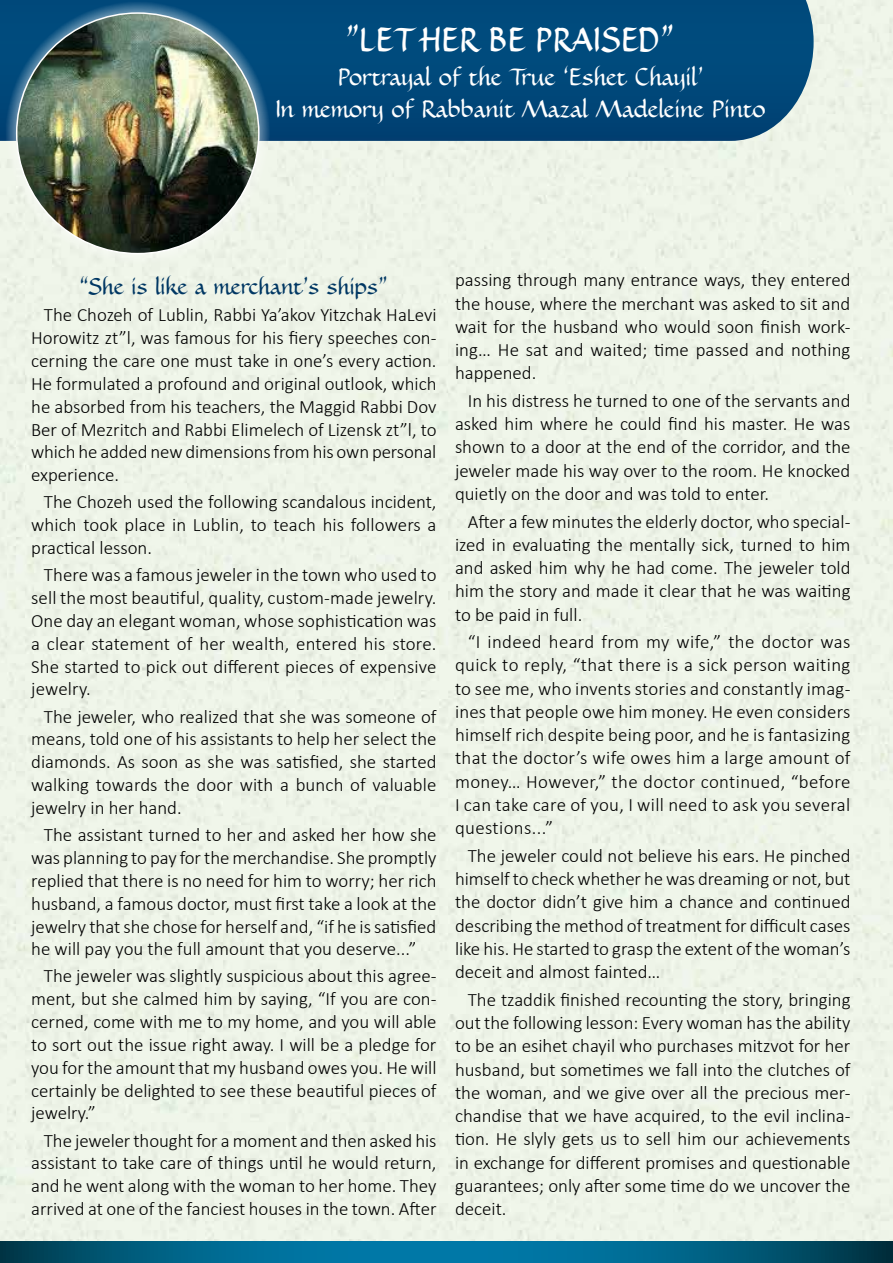
<style>
.page{position:relative;width:893px;height:1263px;background:#fff}
.page>*{position:absolute;margin:0;border:0;box-sizing:border-box;transform-origin:0 0}
.t1{font:700 31.5px "Demi Tasse";letter-spacing:.01em;color:#fff;scale:.92 1}
.t2{font:22.5px/31.2px "Demi Tasse";color:#fff;text-align:center}
.t3{font:21px "Demi Tasse";color:#003763}
.t4{font:300 18.9px/23.2px "Calibri";color:#000;text-align:justify}
</style>
<div class="page">
<div style="left:0;top:0;width:893px;height:1242px;background:#eef4e8"></div>
<svg style="left:0;top:0;width:814px;height:141px;background:#064b7c"></svg>
<svg style="left:0;top:1242px;width:893px;height:21px;background:#006286"></svg>
<div style="left:6px;top:2px;width:264px;height:263px;background:#fff;opacity:.75"></div>
<img style="left:17px;top:13px;width:242px;height:241px">
<h1 class="t1" style="left:345px;top:18px;width:359px">"LET HER BE PRAISED"</h1>
<p class="t2" style="left:276px;top:61px;width:491px">Portrayal of the True ‘Eshet Chayil’<br>In memory of Rabbanit Mazal Madeleine Pinto</p>
<p class="t3" style="left:80px;top:272px;width:309px">“She is like a merchant’s ships”</p>
<p class="t4" style="left:31px;top:303px;width:407px;line-height:22.8px;text-indent:13px">The Chozeh of Lublin, Rabbi Ya’akov Yitzchak HaLevi Horowitz zt”l, was famous for his fiery speeches con&shy;cerning the care one must take in one’s every action.<br>He formulated a profound and original outlook, which he absorbed from his teachers, the Maggid Rabbi Dov Ber of Mezritch and Rabbi Elimelech of Lizensk zt”l, to which he added new dimensions from his own personal experience.</p>
<p class="t4" style="left:31px;top:490px;width:407px;line-height:22.8px;text-indent:13px">The Chozeh used the following scandalous incident, which took place in Lublin, to teach his followers a practical lesson.</p>
<p class="t4" style="left:31px;top:563px;width:407px;line-height:22.8px;text-indent:13px">There was a famous jeweler in the town who used to sell the most beautiful, quality, custom-made jewelry.<br>One day an elegant woman, whose sophistication was a clear statement of her wealth, entered his store.<br>She started to pick out different pieces of expensive jewelry.</p>
<p class="t4" style="left:31px;top:705px;width:407px;line-height:22.8px;text-indent:13px">The jeweler, who realized that she was someone of means, told one of his assistants to help her select the diamonds. As soon as she was satisfied, she started walking towards the door with a bunch of valuable jewelry in her hand.</p>
<p class="t4" style="left:31px;top:823px;width:407px;line-height:22.8px;text-indent:13px">The assistant turned to her and asked her how she was planning to pay for the merchandise. She promptly replied that there is no need for him to worry; her rich husband, a famous doctor, must first take a look at the jewelry that she chose for herself and, “if he is satisfied he will pay you the full amount that you deserve...”</p>
<p class="t4" style="left:31px;top:965px;width:407px;line-height:22.8px;text-indent:13px">The jeweler was slightly suspicious about this agree&shy;ment, but she calmed him by saying, “If you are con&shy;cerned, come with me to my home, and you will able to sort out the issue right away. I will be a pledge for you for the amount that my husband owes you. He will certainly be delighted to see these beautiful pieces of jewelry.”</p>
<p class="t4" style="left:31px;top:1129px;width:407px;line-height:22.8px;text-indent:13px">The jeweler thought for a moment and then asked his assistant to take care of things until he would return, and he went along with the woman to her home. They arrived at one of the fanciest houses in the town. After</p>
<p class="t4" style="left:455px;top:268px;width:397px">passing through many entrance ways, they entered the house, where the merchant was asked to sit and wait for the husband who would soon finish work&shy;ing… He sat and waited; time passed and nothing happened.</p>
<p class="t4" style="left:455px;top:389px;width:397px;text-indent:13px">In his distress he turned to one of the servants and asked him where he could find his master. He was shown to a door at the end of the corridor, and the jeweler made his way over to the room. He knocked quietly on the door and was told to enter.</p>
<p class="t4" style="left:455px;top:509px;width:397px;text-indent:13px">After a few minutes the elderly doctor, who special&shy;ized in evaluating the mentally sick, turned to him and asked him why he had come. The jeweler told him the story and made it clear that he was waiting to be paid in full.</p>
<p class="t4" style="left:455px;top:630px;width:397px;text-indent:13px">“I indeed heard from my wife,” the doctor was quick to reply, “that there is a sick person waiting to see me, who invents stories and constantly imag&shy;ines that people owe him money. He even considers himself rich despite being poor, and he is fantasizing that the doctor’s wife owes him a large amount of money… However,” the doctor continued, “before I can take care of you, I will need to ask you several questions...”</p>
<p class="t4" style="left:455px;top:844px;width:397px;text-indent:13px">The jeweler could not believe his ears. He pinched himself to check whether he was dreaming or not, but the doctor didn’t give him a chance and continued describing the method of treatment for difficult cases like his. He started to grasp the extent of the woman’s deceit and almost fainted…</p>
<p class="t4" style="left:455px;top:988px;width:397px;text-indent:13px">The tzaddik finished recounting the story, bringing out the following lesson: Every woman has the ability to be an esihet chayil who purchases mitzvot for her husband, but sometimes we fall into the clutches of the woman, and we give over all the precious mer&shy;chandise that we have acquired, to the evil inclina&shy;tion. He slyly gets us to sell him our achievements in exchange for different promises and questionable guarantees; only after some time do we uncover the deceit.</p>
</div>
